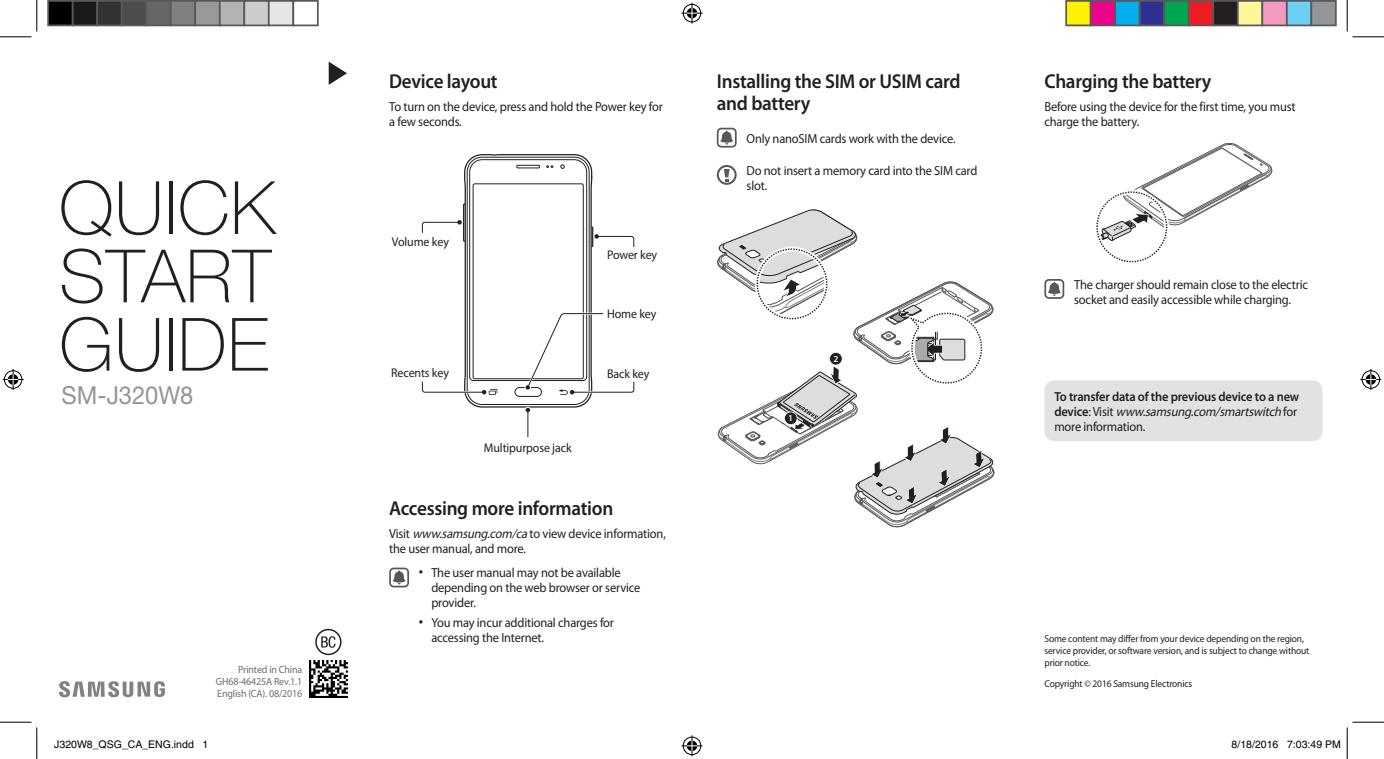
<style>
.page{position:relative;width:1384px;height:759px;background:#fff}
.page>*{position:absolute;margin:0;border:0;box-sizing:border-box;transform-origin:0 0}
.UserManual-Cover{font:100 73.5px/68.2px "Helvetica Neue LT Pro";letter-spacing:.01em;color:#231f20;text-align:justify}
.ModelName-Cover{font:24.85px "Helvetica Neue";color:#939598;scale:.95 1}
.Heading1{font:600 20.12px/21.9px "Myriad Pro";letter-spacing:-.015em;color:#231f20;scale:.95 1}
.Description-Cell{font:13.12px/14.9px "Myriad Pro";letter-spacing:-.015em;color:#231f20;scale:.95 1}
.Description{font:13.12px/14.9px "Myriad Pro";letter-spacing:-.015em;color:#231f20;scale:.95 1}
.Description-2{font:600 13.12px/14.9px "Myriad Pro";letter-spacing:-.015em;color:#231f20;scale:.95 1}
.t1{font:12.6px "Myriad Pro";letter-spacing:-.01em;color:#231f20;scale:.95 1}
.Description-Cover-Fr{font:10.5px "Myriad Pro";letter-spacing:-.015em;color:#6c6d70;scale:.95 1}
.t2{font:10.5px "Helvetica";color:#000}
.Description-Cover-Ba{font:9.97px/11.7px "Myriad Pro";letter-spacing:-.015em;color:#231f20;scale:.95 1}
.t3{font:600 9.1px "Myriad Pro";color:#fff}
.s1{font-style:italic}
.s2{font-size:15.75px}
.s3{font-weight:400}
.s4{font-weight:400;font-style:italic}
</style>
<div class="page">
<svg style="left:328px;top:62px;width:19px;height:23px"></svg>
<svg style="left:309px;top:654px;width:39px;height:44px"></svg>
<svg style="left:59px;top:681px;width:106px;height:16px"></svg>
<svg style="left:421px;top:154px;width:214px;height:283px"></svg>
<svg style="left:389px;top:567px;width:20px;height:20px"></svg>
<svg style="left:716px;top:128px;width:20px;height:19px"></svg>
<svg style="left:716px;top:165px;width:20px;height:20px"></svg>
<svg style="left:717px;top:209px;width:277px;height:317px"></svg>
<div style="left:1044px;top:380px;width:278px;height:61px;background:#e1e2e4;border-radius:10px"></div>
<div style="left:1094px;top:189px;width:74px;height:75px;border:5px solid #fff;border-radius:50%"></div>
<svg style="left:1099px;top:143px;width:172px;height:106px"></svg>
<svg style="left:1044px;top:279px;width:20px;height:19px"></svg>
<svg style="left:315px;top:628px;width:26px;height:26px"></svg>
<img style="left:310px;top:659px;width:37px;height:38px">
<hr style="left:0;top:36px;width:32px;height:1px;background:#000">
<hr style="left:1352px;top:36px;width:31px;height:1px;background:#000">
<hr style="left:0;top:721px;width:32px;height:1px;background:#000">
<hr style="left:1352px;top:721px;width:31px;height:1px;background:#000">
<hr style="left:36px;top:0;width:1px;height:31px;background:#000">
<hr style="left:36px;top:727px;width:1px;height:31px;background:#000">
<hr style="left:1346px;top:0;width:1px;height:31px;background:#000">
<hr style="left:1346px;top:727px;width:1px;height:31px;background:#000">
<svg style="left:681px;top:3px;width:21px;height:21px"></svg>
<svg style="left:681px;top:735px;width:21px;height:20px"></svg>
<svg style="left:3px;top:369px;width:21px;height:21px"></svg>
<svg style="left:1360px;top:369px;width:20px;height:21px"></svg>
<div style="left:48px;top:1px;width:25px;height:24px;background:#000"></div>
<div style="left:47px;top:0;width:27px;height:26px;border:2px solid #595959"></div>
<div style="left:73px;top:1px;width:24px;height:24px;background:#1a1a1a"></div>
<div style="left:72px;top:0;width:26px;height:26px;border:2px solid #595959"></div>
<div style="left:97px;top:1px;width:25px;height:24px;background:#333"></div>
<div style="left:96px;top:0;width:26px;height:26px;border:2px solid #595959"></div>
<div style="left:122px;top:1px;width:24px;height:24px;background:#4d4d4d"></div>
<div style="left:121px;top:0;width:26px;height:26px;border:2px solid #595959"></div>
<div style="left:146px;top:1px;width:25px;height:24px;background:#666"></div>
<div style="left:145px;top:0;width:27px;height:26px;border:2px solid #595959"></div>
<div style="left:171px;top:1px;width:24px;height:24px;background:#808080"></div>
<div style="left:170px;top:0;width:26px;height:26px;border:2px solid #595959"></div>
<div style="left:195px;top:1px;width:25px;height:24px;background:#999"></div>
<div style="left:194px;top:0;width:26px;height:26px;border:2px solid #595959"></div>
<div style="left:220px;top:1px;width:24px;height:24px;background:#b3b3b3"></div>
<div style="left:219px;top:0;width:26px;height:26px;border:2px solid #595959"></div>
<div style="left:244px;top:1px;width:25px;height:24px;background:#ccc"></div>
<div style="left:243px;top:0;width:27px;height:26px;border:2px solid #595959"></div>
<div style="left:269px;top:1px;width:24px;height:24px;background:#e6e6e6"></div>
<div style="left:268px;top:0;width:26px;height:26px;border:2px solid #595959"></div>
<div style="left:292px;top:0;width:26px;height:26px;border:2px solid #595959"></div>
<div style="left:1065px;top:1px;width:25px;height:24px;background:#fff101"></div>
<div style="left:1065px;top:0;width:26px;height:26px;border:2px solid #595959"></div>
<div style="left:1090px;top:1px;width:24px;height:24px;background:#ed028c"></div>
<div style="left:1089px;top:0;width:26px;height:26px;border:2px solid #595959"></div>
<div style="left:1114px;top:1px;width:25px;height:24px;background:#00aeef"></div>
<div style="left:1114px;top:0;width:26px;height:26px;border:2px solid #595959"></div>
<div style="left:1139px;top:1px;width:24px;height:24px;background:#2e3092"></div>
<div style="left:1138px;top:0;width:26px;height:26px;border:2px solid #595959"></div>
<div style="left:1163px;top:1px;width:25px;height:24px;background:#00a54f"></div>
<div style="left:1163px;top:0;width:26px;height:26px;border:2px solid #595959"></div>
<div style="left:1188px;top:1px;width:24px;height:24px;background:#ee1d23"></div>
<div style="left:1187px;top:0;width:26px;height:26px;border:2px solid #595959"></div>
<div style="left:1212px;top:1px;width:25px;height:24px;background:#231f20"></div>
<div style="left:1212px;top:0;width:26px;height:26px;border:2px solid #595959"></div>
<div style="left:1237px;top:1px;width:24px;height:24px;background:#fff79a"></div>
<div style="left:1236px;top:0;width:26px;height:26px;border:2px solid #595959"></div>
<div style="left:1261px;top:1px;width:25px;height:24px;background:#f499c2"></div>
<div style="left:1261px;top:0;width:26px;height:26px;border:2px solid #595959"></div>
<div style="left:1286px;top:1px;width:24px;height:24px;background:#6bcff6"></div>
<div style="left:1285px;top:0;width:26px;height:26px;border:2px solid #595959"></div>
<div style="left:1310px;top:1px;width:25px;height:24px;background:#939598"></div>
<div style="left:1310px;top:0;width:26px;height:26px;border:2px solid #595959"></div>
<p class="UserManual-Cover" style="left:59px;top:173px;width:218px">QUICK START GUIDE</p>
<p class="ModelName-Cover" style="left:62px;top:379px;width:140px">SM-J320W8</p>
<p class="Description-Cover-Fr" style="left:238px;top:662px;width:69px">Printed in China</p>
<p class="Description-Cover-Fr" style="left:216px;top:674px;width:93px">GH68-46425A Rev.1.1</p>
<p class="Description-Cover-Fr" style="left:217px;top:687px;width:91px">English (CA). 08/2016</p>
<p class="Heading1" style="left:389px;top:70px;width:116px">Device layout</p>
<p class="Description" style="left:389px;top:99px;width:290px">To turn on the device, press and hold the Power key for a few seconds.</p>
<p class="t1" style="left:392px;top:234px;width:61px">Volume key</p>
<p class="t1" style="left:391px;top:364px;width:62px">Recents key</p>
<p class="t1" style="left:484px;top:439px;width:94px">Multipurpose jack</p>
<p class="t1" style="left:607px;top:246px;width:54px">Power key</p>
<p class="t1" style="left:607px;top:306px;width:53px">Home key</p>
<p class="t1" style="left:607px;top:365px;width:46px">Back key</p>
<p class="Heading1" style="left:389px;top:497px;width:237px">Accessing more information</p>
<p class="Description" style="left:389px;top:525px;width:293px">Visit <span class="s1">www.samsung.com/ca</span>to view device information, the user manual, and more.</p>
<p class="Description-Cell" style="left:431px;top:565px;width:221px;text-indent:-12px"><span class="s2">•</span> The user manual may not be available depending on the web browser or service provider.</p>
<p class="Description-Cell" style="left:431px;top:614px;width:194px;text-indent:-12px"><span class="s2">•</span> You may incur additional charges for accessing the Internet.</p>
<p class="Heading1" style="left:716px;top:70px;width:258px">Installing the SIM or USIM card and battery</p>
<p class="Description-Cell" style="left:746px;top:130px;width:221px">Only nanoSIM cards work with the device.</p>
<p class="Description-Cell" style="left:746px;top:163px;width:244px">Do not insert a memory card into the SIM card slot.</p>
<p class="t3" style="left:788px;top:412px;width:6px">1</p>
<p class="t3" style="left:833px;top:352px;width:6px">2</p>
<p class="Heading1" style="left:1044px;top:70px;width:177px">Charging the battery</p>
<p class="Description" style="left:1044px;top:99px;width:266px">Before using the device for the first time, you must charge the battery.</p>
<p class="Description-Cell" style="left:1074px;top:276px;width:247px">The charger should remain close to the electric socket and easily accessible while charging.</p>
<p class="Description-2" style="left:1054px;top:389px;width:259px">To transfer data of the previous device to a new d e v i c e <span class="s3">: V i s i t</span> <span class="s4">www.samsung.com/smartswitch</span> <span class="s3">fo r more information.</span></p>
<p class="Description-Cover-Ba" style="left:1044px;top:632px;width:280px">Some content may differ from your device depending on the region, service provider, or software version, and is subject to change without prior notice.</p>
<p class="Description-Cover-Ba" style="left:1044px;top:677px;width:157px">Copyright © 2016 Samsung Electronics</p>
<p class="t2" style="left:54px;top:738px;width:156px">J320W8_QSG_CA_ENG.indd 1</p>
<p class="t2" style="left:1231px;top:738px;width:111px">8/18/2016 7:03:49 PM</p>
</div>
